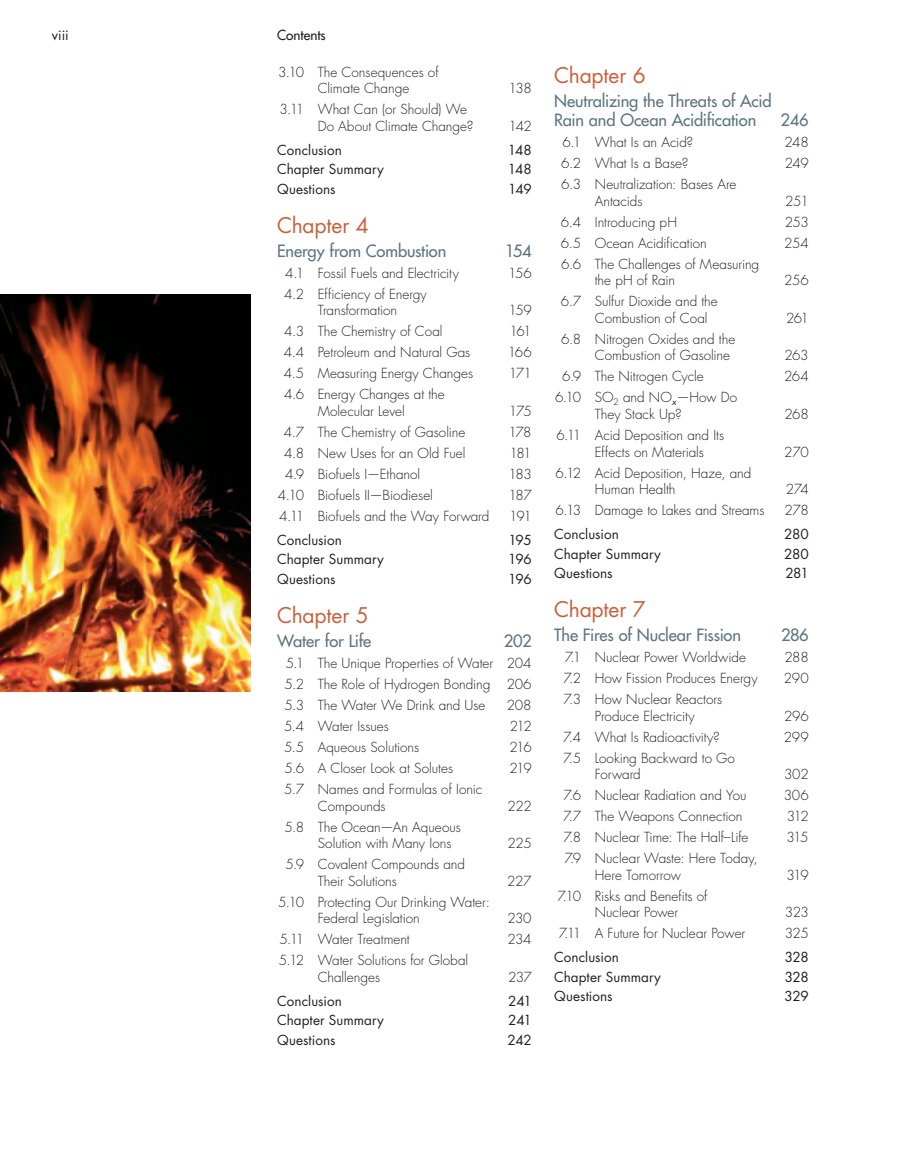
<style>
.page{position:relative;width:918px;height:1173px;background:#fff}
.page>*{position:absolute;margin:0;border:0;box-sizing:border-box;transform-origin:0 0}
.t1{font:21px "Futura Std";letter-spacing:-.01em;color:#cb5f3a}
.t2{font:500 16.5px/19.5px "Futura Std";letter-spacing:-.01em;color:#5d7682}
.t3{font:300 13.5px/16.5px "Futura Std";color:#231f20}
.t4{font:13.5px "Futura Std";color:#231f20}
.t5{font:500 13.5px "Futura Std";color:#231f20}
</style>
<div class="page">
<img style="left:0;top:295px;width:250px;height:396px">
<p class="t4" style="left:52px;top:29px;width:18px">viii</p>
<p class="t5" style="left:277px;top:29px;width:50px">Contents</p>
<p class="t3" style="left:317px;top:64px;width:122px;text-indent:-39px">3.10 The Consequences of<br>Climate Change</p>
<p class="t3" style="left:317px;top:102px;width:157px;text-indent:-38px">3.11 What Can (or Should) We<br>Do About Climate Change?</p>
<p class="t3" style="left:508px;top:81px;width:25px">138</p>
<p class="t3" style="left:508px;top:118px;width:25px">142</p>
<p class="t4" style="left:277px;top:143px;width:66px">Conclusion</p>
<p class="t4" style="left:507px;top:143px;width:25px">148</p>
<p class="t4" style="left:277px;top:163px;width:108px">Chapter Summary</p>
<p class="t4" style="left:507px;top:163px;width:25px">148</p>
<p class="t4" style="left:277px;top:182px;width:60px">Questions</p>
<p class="t4" style="left:508px;top:182px;width:25px">149</p>
<h1 class="t1" style="left:277px;top:215px;width:93px">Chapter 4</h1>
<p class="t2" style="left:277px;top:242px;width:171px">Energy from Combustion</p>
<p class="t2" style="left:505px;top:242px;width:28px">154</p>
<p class="t3" style="left:285px;top:265px;width:175px">4.1 Fossil Fuels and Electricity</p>
<p class="t3" style="left:508px;top:265px;width:25px">156</p>
<p class="t3" style="left:284px;top:286px;width:144px;text-align:center">4.2 Efficiency of Energy<br>Transformation</p>
<p class="t3" style="left:508px;top:303px;width:25px">159</p>
<p class="t3" style="left:284px;top:324px;width:160px">4.3 The Chemistry of Coal</p>
<p class="t3" style="left:509px;top:324px;width:24px">161</p>
<p class="t3" style="left:284px;top:345px;width:188px">4.4 Petroleum and Natural Gas</p>
<p class="t3" style="left:507px;top:345px;width:26px">166</p>
<p class="t3" style="left:284px;top:366px;width:191px">4.5 Measuring Energy Changes</p>
<p class="t3" style="left:508px;top:366px;width:24px">171</p>
<p class="t3" style="left:284px;top:387px;width:162px;text-align:center">4.6 Energy Changes at the<br>Molecular Level</p>
<p class="t3" style="left:508px;top:403px;width:24px">175</p>
<p class="t3" style="left:283px;top:424px;width:183px">4.7 The Chemistry of Gasoline</p>
<p class="t3" style="left:508px;top:424px;width:25px">178</p>
<p class="t3" style="left:284px;top:445px;width:183px">4.8 New Uses for an Old Fuel</p>
<p class="t3" style="left:509px;top:445px;width:24px">181</p>
<p class="t3" style="left:285px;top:466px;width:137px">4.9 Biofuels I—Ethanol</p>
<p class="t3" style="left:508px;top:466px;width:25px">183</p>
<p class="t3" style="left:278px;top:487px;width:156px">4.10 Biofuels II—Biodiesel</p>
<p class="t3" style="left:508px;top:487px;width:25px">187</p>
<p class="t3" style="left:279px;top:508px;width:211px">4.11 Biofuels and the Way Forward</p>
<p class="t3" style="left:509px;top:508px;width:24px">191</p>
<p class="t4" style="left:277px;top:533px;width:66px">Conclusion</p>
<p class="t4" style="left:508px;top:533px;width:25px">195</p>
<p class="t4" style="left:277px;top:553px;width:108px">Chapter Summary</p>
<p class="t4" style="left:508px;top:553px;width:25px">196</p>
<p class="t4" style="left:277px;top:572px;width:60px">Questions</p>
<p class="t4" style="left:508px;top:572px;width:25px">196</p>
<h1 class="t1" style="left:277px;top:605px;width:93px">Chapter 5</h1>
<p class="t2" style="left:277px;top:632px;width:95px">Water for Life</p>
<p class="t2" style="left:503px;top:632px;width:29px">202</p>
<p class="t3" style="left:284px;top:653px;width:248px;line-height:21px;text-align:justify">5.1 The Unique Properties of Water 204<br>5.2 The Role of Hydrogen Bonding 206<br>5.3 The Water We Drink and Use</p>
<p class="t3" style="left:506px;top:697px;width:26px">208</p>
<p class="t3" style="left:284px;top:718px;width:106px">5.4 Water Issues</p>
<p class="t3" style="left:509px;top:718px;width:23px">212</p>
<p class="t3" style="left:284px;top:739px;width:136px">5.5 Aqueous Solutions</p>
<p class="t3" style="left:509px;top:739px;width:24px">216</p>
<p class="t3" style="left:284px;top:760px;width:170px">5.6 A Closer Look at Solutes</p>
<p class="t3" style="left:509px;top:760px;width:24px">219</p>
<p class="t3" style="left:317px;top:781px;width:166px;text-indent:-34px">5.7 Names and Formulas of Ionic<br>Compounds</p>
<p class="t3" style="left:507px;top:798px;width:26px">222</p>
<p class="t3" style="left:317px;top:819px;width:144px;text-indent:-33px">5.8 The Ocean—An Aqueous<br>Solution with Many Ions</p>
<p class="t3" style="left:317px;top:856px;width:149px;text-indent:-32px">5.9 Covalent Compounds and<br>Their Solutions</p>
<p class="t3" style="left:317px;top:894px;width:174px;text-indent:-39px">5.10 Protecting Our Drinking Water:<br>Federal Legislation</p>
<p class="t3" style="left:507px;top:835px;width:26px">225</p>
<p class="t3" style="left:507px;top:873px;width:26px">227</p>
<p class="t3" style="left:507px;top:910px;width:26px">230</p>
<p class="t3" style="left:279px;top:931px;width:131px">5.11 Water Treatment</p>
<p class="t3" style="left:507px;top:931px;width:26px">234</p>
<p class="t3" style="left:317px;top:952px;width:152px;text-indent:-39px">5.12 Water Solutions for Global<br>Challenges</p>
<p class="t3" style="left:507px;top:969px;width:25px">237</p>
<p class="t4" style="left:277px;top:994px;width:66px">Conclusion</p>
<p class="t4" style="left:508px;top:994px;width:25px">241</p>
<p class="t4" style="left:277px;top:1013px;width:108px">Chapter Summary</p>
<p class="t4" style="left:508px;top:1013px;width:25px">241</p>
<p class="t4" style="left:277px;top:1033px;width:60px">Questions</p>
<p class="t4" style="left:507px;top:1033px;width:26px">242</p>
<h1 class="t1" style="left:554px;top:65px;width:93px">Chapter 6</h1>
<p class="t2" style="left:554px;top:92px;width:219px">Neutralizing the Threats of Acid<br>Rain and Ocean Acidification</p>
<p class="t2" style="left:780px;top:111px;width:30px">246</p>
<p class="t3" style="left:562px;top:135px;width:132px">6.1 What Is an Acid?</p>
<p class="t3" style="left:784px;top:135px;width:26px">248</p>
<p class="t3" style="left:561px;top:156px;width:129px">6.2 What Is a Base?</p>
<p class="t3" style="left:784px;top:156px;width:26px">249</p>
<p class="t3" style="left:594px;top:177px;width:143px;text-indent:-33px">6.3 Neutralization: Bases Are<br>Antacids</p>
<p class="t3" style="left:784px;top:193px;width:25px">251</p>
<p class="t3" style="left:560px;top:214px;width:117px">6.4 Introducing pH</p>
<p class="t3" style="left:784px;top:214px;width:26px">253</p>
<p class="t3" style="left:560px;top:235px;width:147px">6.5 Ocean Acidification</p>
<p class="t3" style="left:783px;top:235px;width:26px">254</p>
<p class="t3" style="left:594px;top:256px;width:166px;text-indent:-34px">6.6 The Challenges of Measuring the pH of Rain</p>
<p class="t3" style="left:783px;top:273px;width:26px">256</p>
<p class="t3" style="left:594px;top:294px;width:124px;text-indent:-34px">6.7 Sulfur Dioxide and the<br>Combustion of Coal</p>
<p class="t3" style="left:594px;top:331px;width:142px;text-indent:-33px">6.8 Nitrogen Oxides and the<br>Combustion of Gasoline</p>
<p class="t3" style="left:785px;top:310px;width:24px">261</p>
<p class="t3" style="left:784px;top:348px;width:26px">263</p>
<p class="t3" style="left:562px;top:369px;width:143px">6.9 The Nitrogen Cycle</p>
<p class="t3" style="left:783px;top:369px;width:26px">264</p>
<p class="t3" style="left:594px;top:390px;width:144px;text-indent:-40px">6.10 SO<sub>2</sub> and NO<sub>x</sub>—How Do<br>They Stack Up?</p>
<p class="t3" style="left:784px;top:406px;width:26px">268</p>
<p class="t3" style="left:594px;top:427px;width:131px;text-indent:-38px">6.11 Acid Deposition and Its<br>Effects on Materials</p>
<p class="t3" style="left:594px;top:465px;width:158px;text-indent:-39px">6.12 Acid Deposition, Haze, and<br>Human Health</p>
<p class="t3" style="left:783px;top:444px;width:26px">270</p>
<p class="t3" style="left:785px;top:481px;width:25px">274</p>
<p class="t3" style="left:555px;top:502px;width:210px">6.13 Damage to Lakes and Streams</p>
<p class="t3" style="left:784px;top:502px;width:26px">278</p>
<p class="t4" style="left:554px;top:527px;width:66px">Conclusion</p>
<p class="t4" style="left:783px;top:527px;width:26px">280</p>
<p class="t4" style="left:554px;top:547px;width:108px">Chapter Summary</p>
<p class="t4" style="left:783px;top:547px;width:26px">280</p>
<p class="t4" style="left:554px;top:566px;width:60px">Questions</p>
<p class="t4" style="left:785px;top:566px;width:25px">281</p>
<h1 class="t1" style="left:554px;top:599px;width:93px">Chapter 7</h1>
<p class="t2" style="left:554px;top:626px;width:188px">The Fires of Nuclear Fission</p>
<p class="t2" style="left:780px;top:626px;width:29px">286</p>
<p class="t3" style="left:564px;top:649px;width:183px">7.1 Nuclear Power Worldwide</p>
<p class="t3" style="left:784px;top:649px;width:26px">288</p>
<p class="t3" style="left:563px;top:670px;width:195px">7.2 How Fission Produces Energy</p>
<p class="t3" style="left:783px;top:670px;width:27px">290</p>
<p class="t3" style="left:563px;top:691px;width:160px;text-align:center">7.3 How Nuclear Reactors<br>Produce Electricity</p>
<p class="t3" style="left:783px;top:708px;width:26px">296</p>
<p class="t3" style="left:563px;top:729px;width:158px">7.4 What Is Radioactivity?</p>
<p class="t3" style="left:783px;top:729px;width:27px">299</p>
<p class="t3" style="left:594px;top:750px;width:141px;text-indent:-32px">7.5 Looking Backward to Go<br>Forward</p>
<p class="t3" style="left:783px;top:766px;width:26px">302</p>
<p class="t3" style="left:563px;top:787px;width:185px">7.6 Nuclear Radiation and You</p>
<p class="t3" style="left:783px;top:787px;width:27px">306</p>
<p class="t3" style="left:563px;top:808px;width:181px">7.7 The Weapons Connection</p>
<p class="t3" style="left:786px;top:808px;width:23px">312</p>
<p class="t3" style="left:563px;top:829px;width:186px">7.8 Nuclear Time: The Half–Life</p>
<p class="t3" style="left:786px;top:829px;width:24px">315</p>
<p class="t3" style="left:594px;top:850px;width:164px;text-indent:-30px">7.9 Nuclear Waste: Here Today,<br>Here Tomorrow</p>
<p class="t3" style="left:786px;top:867px;width:24px">319</p>
<p class="t3" style="left:557px;top:888px;width:151px;text-align:center">7.10 Risks and Benefits of<br>Nuclear Power</p>
<p class="t3" style="left:784px;top:904px;width:25px">323</p>
<p class="t3" style="left:558px;top:925px;width:188px">7.11 A Future for Nuclear Power</p>
<p class="t3" style="left:784px;top:925px;width:26px">325</p>
<p class="t4" style="left:554px;top:950px;width:66px">Conclusion</p>
<p class="t4" style="left:784px;top:950px;width:25px">328</p>
<p class="t4" style="left:554px;top:970px;width:108px">Chapter Summary</p>
<p class="t4" style="left:784px;top:970px;width:25px">328</p>
<p class="t4" style="left:554px;top:989px;width:60px">Questions</p>
<p class="t4" style="left:784px;top:989px;width:26px">329</p>
</div>
